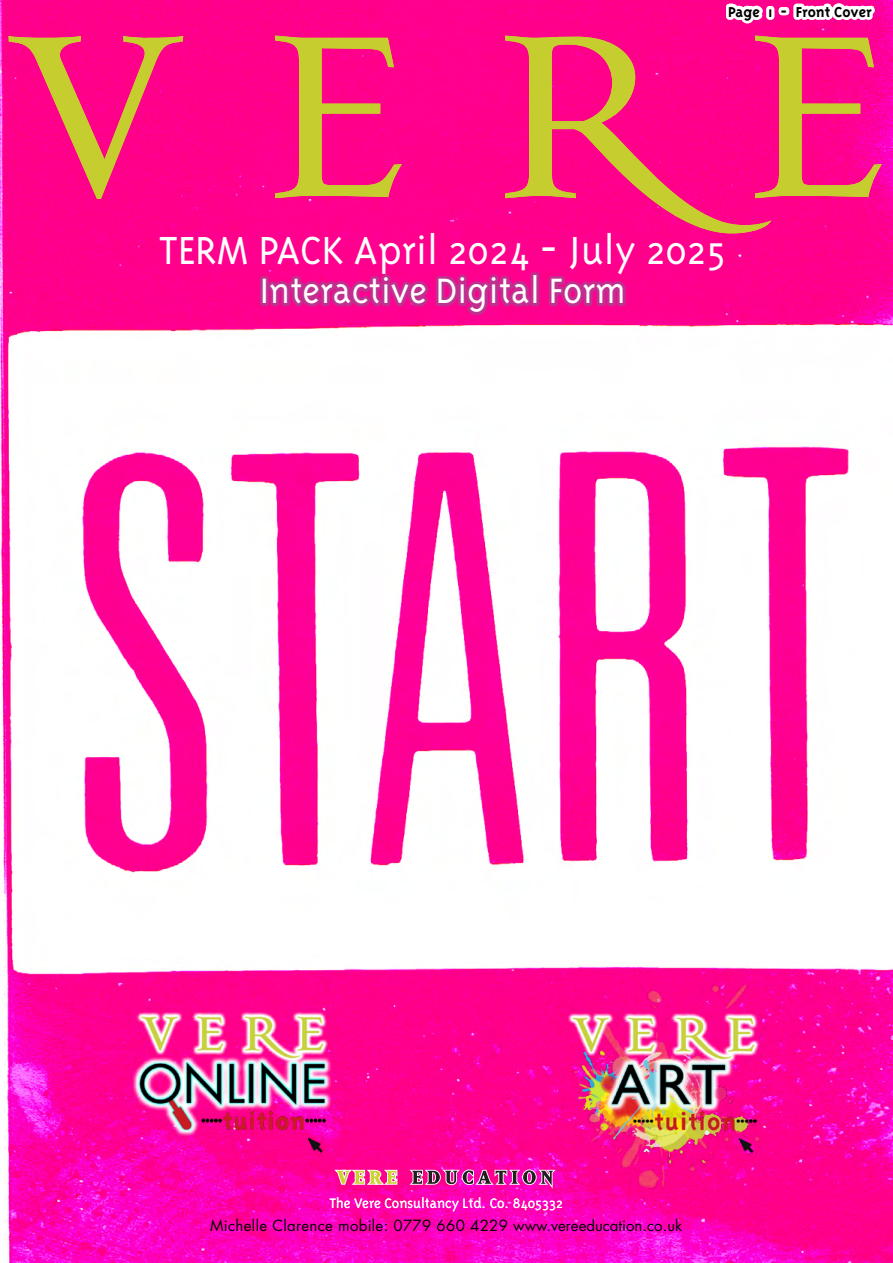
<style>
.page{position:relative;width:893px;height:1263px;background:#fff}
.page>*{position:absolute;margin:0;border:0;box-sizing:border-box;transform-origin:0 0}
.t1{font:300 45px "Triplex";color:#fff}
.t2{font:300 40.5px "Triplex";color:#fff}
.t3{font:700 16.5px "Triplex";color:#000}
.t4{font:300 15.75px "Triplex";color:#fff}
.t5{font:15px "Futura";letter-spacing:.02em;color:#000}
</style>
<div class="page">
<img style="left:0;top:0;width:893px;height:1263px">
<img style="left:542px;top:957px;width:243px;height:243px">
<img style="left:109px;top:955px;width:243px;height:243px">
<svg style="left:9px;top:36px;width:873px;height:197px;fill:#ff008b"></svg>
<svg style="left:723px;top:0;width:43px;height:26px"></svg>
<div style="left:766px;top:6px;width:8px;height:14px;border:6px solid #fff"></div>
<div style="left:779px;top:7px;width:10px;height:8px;border:6px solid #fff"></div>
<svg style="left:791px;top:0;width:88px;height:31px"></svg>
<svg style="left:407px;top:1169px;width:149px;height:19px"></svg>
<svg style="left:334px;top:1169px;width:65px;height:17px"></svg>
<div style="left:260px;top:276px;width:9px;height:30px;border:6px solid #bf318f"></div>
<svg style="left:261px;top:273px;width:277px;height:45px"></svg>
<div style="left:530px;top:272px;width:9px;height:34px;border:6px solid #bf318f"></div>
<svg style="left:546px;top:273px;width:83px;height:41px"></svg>
<p class="t3" style="left:728px;top:2px;width:145px">Page 1 - Front Cover</p>
<h1 class="t1" style="left:159px;top:225px;width:568px">TERM PACK April 2024 - July 2025</h1>
<h2 class="t2" style="left:259px;top:268px;width:368px">Interactive Digital Form</h2>
<p class="t4" style="left:329px;top:1194px;width:235px">The Vere Consultancy Ltd. Co. 8405332</p>
<p class="t5" style="left:210px;top:1215px;width:473px">Michelle Clarence mobile: 0779 660 4229 www.vereeducation.co.uk</p>
</div>
